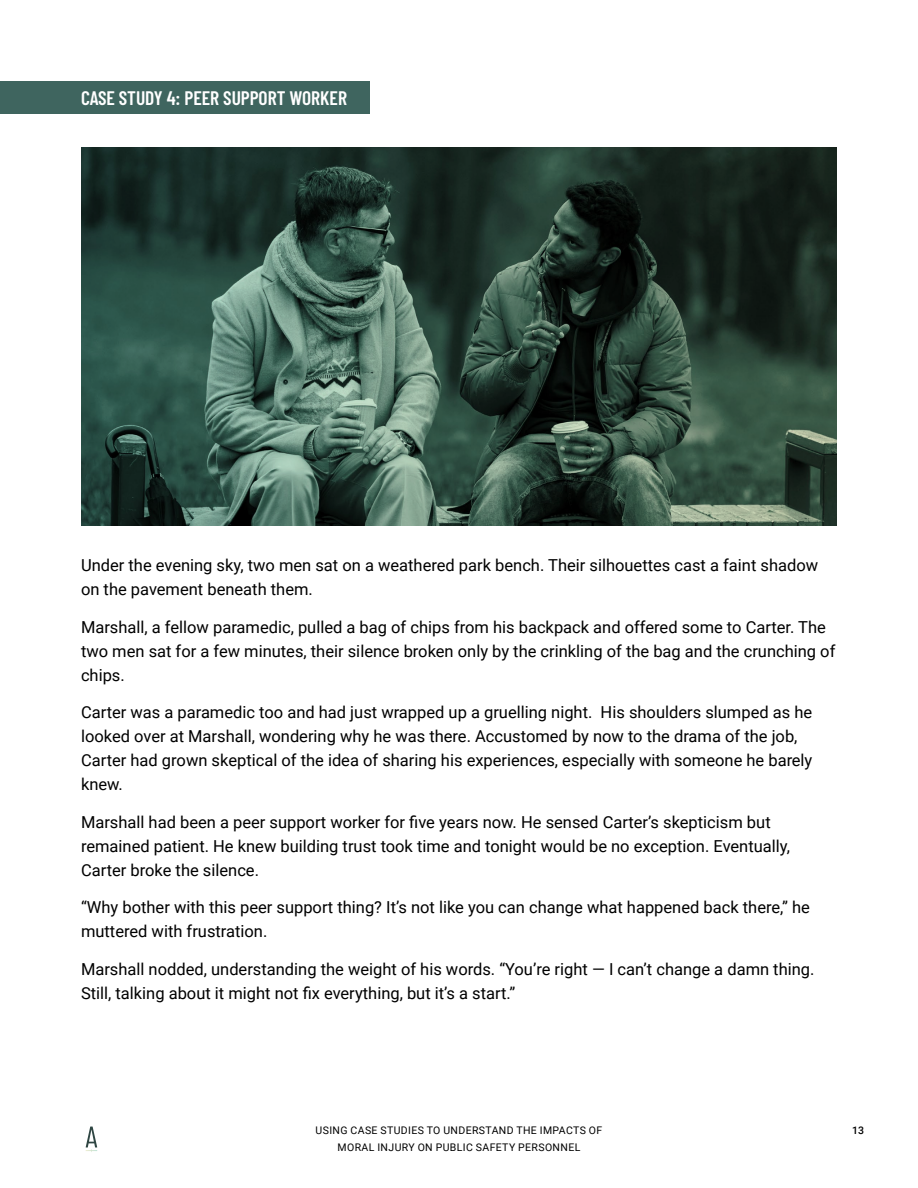
<style>
.page{position:relative;width:918px;height:1188px;background:#fff}
.page>*{position:absolute;margin:0;border:0;box-sizing:border-box;transform-origin:0 0}
.Tag{font:600 19.5px "Barlow Condensed";color:#fff}
.body_text{font:16.5px/24px "Roboto";color:#000}
.t1{font:10.5px "Roboto";letter-spacing:.035em;color:#000}
.t2{font:500 10.5px "Roboto";color:#000}
</style>
<div class="page">
<svg style="left:86px;top:1127px;width:11px;height:25px"></svg>
<div style="left:0;top:81px;width:369px;height:32px;background:#3f655f"></div>
<svg style="left:81px;top:147px;width:756px;height:378px;background:#30493f"></svg>
<p class="Tag" style="left:81px;top:84px;width:268px">CASE STUDY 4: PEER SUPPORT WORKER</p>
<p class="body_text" style="left:81px;top:553px;width:739px">Under the evening sky, two men sat on a weathered park bench. Their silhouettes cast a faint shadow on the pavement beneath them.</p>
<p class="body_text" style="left:81px;top:614px;width:756px">Marshall, a fellow paramedic, pulled a bag of chips from his backpack and offered some to Carter. The two men sat for a few minutes, their silence broken only by the crinkling of the bag and the crunching of chips.</p>
<p class="body_text" style="left:81px;top:700px;width:733px">Carter was a paramedic too and had just wrapped up a gruelling night. His shoulders slumped as he looked over at Marshall, wondering why he was there. Accustomed by now to the drama of the job, Carter had grown skeptical of the idea of sharing his experiences, especially with someone he barely knew.</p>
<p class="body_text" style="left:81px;top:809px;width:711px">Marshall had been a peer support worker for five years now. He sensed Carter’s skepticism but remained patient. He knew building trust took time and tonight would be no exception. Eventually,<br>Carter broke the silence.</p>
<p class="body_text" style="left:81px;top:895px;width:730px">“Why bother with this peer support thing? It’s not like you can change what happened back there,” he muttered with frustration.</p>
<p class="body_text" style="left:81px;top:956px;width:735px">Marshall nodded, understanding the weight of his words. “You’re right — I can’t change a damn thing.<br>Still, talking about it might not fix everything, but it’s a start.”</p>
<p class="t1" style="left:316px;top:1123px;width:288px">USING CASE STUDIES TO UNDERSTAND THE IMPACTS OF</p>
<p class="t2" style="left:852px;top:1123px;width:13px">13</p>
<p class="t1" style="left:338px;top:1140px;width:244px">MORAL INJURY ON PUBLIC SAFETY PERSONNEL</p>
</div>
